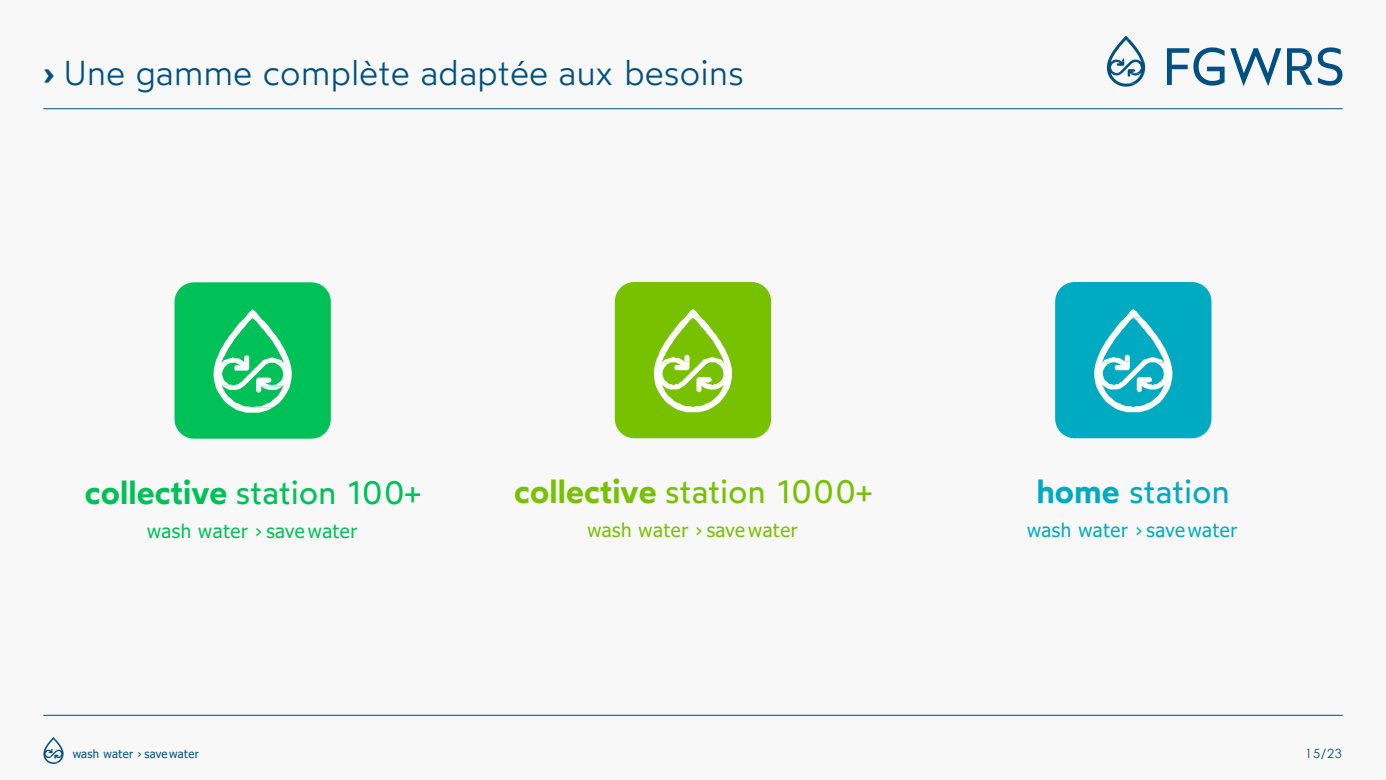
<style>
.page{position:relative;width:1386px;height:780px;background:#fff}
.page>*{position:absolute;margin:0;border:0;box-sizing:border-box;transform-origin:0 0}
.t1{font:300 34.56px "Wotfard";color:#005083}
.t2{font:32.38px "Wotfard";color:#77c100}
.t3{font:32.38px "Wotfard";color:#00c158}
.t4{font:32.38px "Wotfard";color:#00abc2}
.t5{font:18.81px "Tahoma";letter-spacing:.03em;color:#00c158}
.t6{font:18.81px "Tahoma";letter-spacing:.03em;color:#77c100}
.t7{font:18.81px "Tahoma";letter-spacing:.03em;color:#00abc2}
.t8{font:12.69px "Century Gothic";color:#005083}
.t9{font:11.38px "Tahoma";letter-spacing:.025em;color:#005082}
.s1{font-weight:600}
</style>
<div class="page">
<div style="left:0;top:0;width:1385px;height:779px;background:#f8f8f8"></div>
<svg style="left:43px;top:737px;width:21px;height:26px"></svg>
<hr style="left:43px;top:108px;width:1299px;height:1px;background:#005083">
<hr style="left:43px;top:714px;width:1299px;height:1px;background:#005083">
<svg style="left:1166px;top:47px;width:58px;height:39px"></svg>
<svg style="left:1230px;top:47px;width:112px;height:39px"></svg>
<svg style="left:1106px;top:35px;width:38px;height:52px"></svg>
<svg style="left:174px;top:282px;width:157px;height:156px;background:#1ec86b"></svg>
<svg style="left:614px;top:282px;width:157px;height:156px;background:#87c81e"></svg>
<svg style="left:1055px;top:282px;width:156px;height:156px;background:#1fb5c9"></svg>
<p class="t1" style="left:43px;top:51px;width:702px"><span class="s1">›</span> Une gamme complète adaptée aux besoins</p>
<p class="t3" style="left:85px;top:472px;width:337px"><span class="s1">collective</span> station 100+</p>
<p class="t5" style="left:147px;top:518px;width:212px">wash water › save water</p>
<p class="t2" style="left:514px;top:471px;width:359px"><span class="s1">collective</span> station 1000+</p>
<p class="t6" style="left:587px;top:517px;width:212px">wash water › save water</p>
<p class="t4" style="left:1036px;top:471px;width:195px"><span class="s1">home</span> station</p>
<p class="t7" style="left:1027px;top:517px;width:211px">wash water › save water</p>
<p class="t9" style="left:73px;top:745px;width:128px">wash water › savewater</p>
<p class="t8" style="left:1304px;top:744px;width:38px">15/23</p>
</div>
